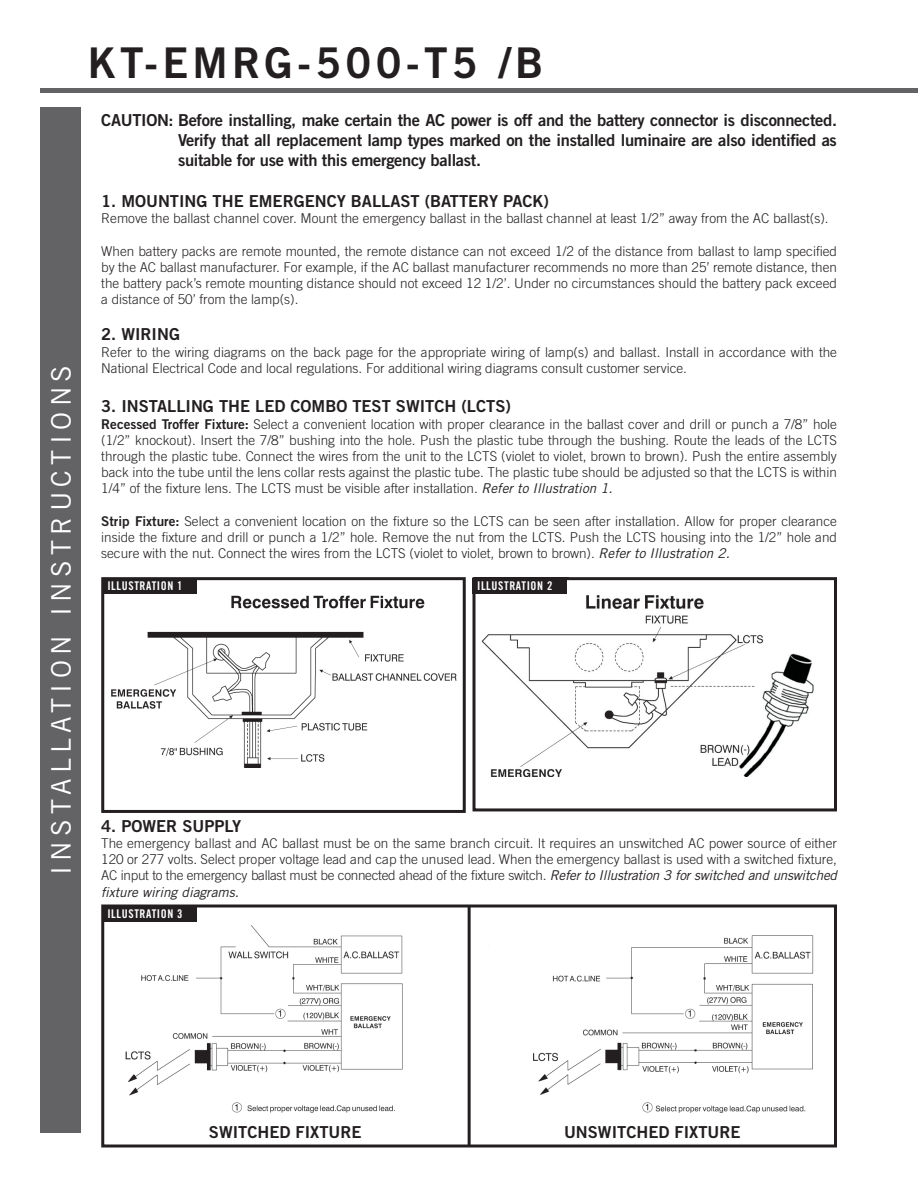
<style>
.page{position:relative;width:918px;height:1188px;background:#fff}
.page>*{position:absolute;margin:0;border:0;box-sizing:border-box;transform-origin:0 0}
.t1{font:42.3px "Trade Gothic Bold Two";letter-spacing:.1em;color:#231f20}
.t2{font:27px "Trade Gothic";letter-spacing:.2em;color:#fff}
.t3{font:16.5px/19.8px "Trade Gothic Bold Two";color:#231f20;text-align:justify}
.t4{font:300 13.5px/16.2px "Trade Gothic";color:#231f20;text-align:justify}
.t5{font:12px "Trade Gothic Bold Cond Twenty";letter-spacing:.05em;color:#fff}
.s1{font-family:"Trade Gothic Bold Two";font-weight:400}
.s2{font-weight:400;font-style:italic}
</style>
<div class="page">
<img style="left:111px;top:595px;width:346px;height:173px">
<img style="left:481px;top:595px;width:333px;height:182px">
<div style="left:472px;top:577px;width:365px;height:234px;border:3px solid #231f20"></div>
<hr style="left:474px;top:577px;width:94px;height:1px;background:#231f20">
<div style="left:101px;top:577px;width:365px;height:236px;border:3px solid #231f20"></div>
<div style="left:40px;top:107px;width:41px;height:1026px;background:#636366"></div>
<hr style="left:40px;top:88px;width:878px;height:4px;background:#636366">
<img style="left:125px;top:922px;width:689px;height:195px">
<div style="left:101px;top:904px;width:736px;height:244px;border:3px solid #231f20"></div>
<div style="left:103px;top:906px;width:94px;height:16px;background:#231f20"></div>
<hr style="left:468px;top:907px;width:3px;height:240px;background:#231f20">
<div style="left:103px;top:578px;width:94px;height:16px;background:#231f20"></div>
<div style="left:472px;top:578px;width:95px;height:16px;background:#231f20"></div>
<p class="t2" style="left:45px;top:875px;width:512px;rotate:-90deg">INSTALLATION INSTRUCTIONS</p>
<p class="t1" style="left:88px;top:37px;width:457px">KT-EMRG-500-T5 /B</p>
<p class="t3" style="left:178px;top:110px;width:661px;text-indent:-77px">CAUTION: Before installing, make certain the AC power is off and the battery connector is disconnected.<br>Verify that all replacement lamp types marked on the installed luminaire are also identified as suitable for use with this emergency ballast.</p>
<p class="t3" style="left:101px;top:191px;width:449px">1. MOUNTING THE EMERGENCY BALLAST (BATTERY PACK)</p>
<p class="t4" style="left:101px;top:210px;width:729px">Remove the ballast channel cover. Mount the emergency ballast in the ballast channel at least 1/2” away from the AC ballast(s).</p>
<p class="t4" style="left:101px;top:243px;width:737px">When battery packs are remote mounted, the remote distance can not exceed 1/2 of the distance from ballast to lamp specified by the AC ballast manufacturer. For example, if the AC ballast manufacturer recommends no more than 25’ remote distance, then the battery pack’s remote mounting distance should not exceed 12 1/2’. Under no circumstances should the battery pack exceed a distance of 50’ from the lamp(s).</p>
<p class="t3" style="left:101px;top:324px;width:80px">2. WIRING</p>
<p class="t4" style="left:101px;top:343px;width:737px">Refer to the wiring diagrams on the back page for the appropriate wiring of lamp(s) and ballast. Install in accordance with the<br>National Electrical Code and local regulations. For additional wiring diagrams consult customer service.</p>
<p class="t3" style="left:101px;top:396px;width:411px">3. INSTALLING THE LED COMBO TEST SWITCH (LCTS)</p>
<p class="t4" style="left:101px;top:415px;width:737px"><span class="s1">Recessed Troffer Fixture:</span> Select a convenient location with proper clearance in the ballast cover and drill or punch a 7/8” hole (1/2” knockout). Insert the 7/8” bushing into the hole. Push the plastic tube through the bushing. Route the leads of the LCTS through the plastic tube. Connect the wires from the unit to the LCTS (violet to violet, brown to brown). Push the entire assembly back into the tube until the lens collar rests against the plastic tube. The plastic tube should be adjusted so that the LCTS is within 1/4” of the fixture lens. The LCTS must be visible after installation. <span class="s2">Refer to Illustration 1.</span></p>
<p class="t4" style="left:101px;top:513px;width:737px"><span class="s1">Strip Fixture:</span> Select a convenient location on the fixture so the LCTS can be seen after installation. Allow for proper clearance inside the fixture and drill or punch a 1/2” hole. Remove the nut from the LCTS. Push the LCTS housing into the 1/2” hole and secure with the nut. Connect the wires from the LCTS (violet to violet, brown to brown). <span class="s2">Refer to Illustration 2.</span></p>
<p class="t5" style="left:107px;top:578px;width:77px">ILLUSTRATION 1</p>
<p class="t5" style="left:477px;top:578px;width:77px">ILLUSTRATION 2</p>
<p class="t3" style="left:101px;top:816px;width:142px">4. POWER SUPPLY</p>
<p class="t4" style="left:101px;top:835px;width:737px">The emergency ballast and AC ballast must be on the same branch circuit. It requires an unswitched AC power source of either 120 or 277 volts. Select proper voltage lead and cap the unused lead. When the emergency ballast is used with a switched fixture, AC input to the emergency ballast must be connected ahead of the fixture switch. <span class="s2">Refer to Illustration 3 for switched and unswitched fixture wiring diagrams.</span></p>
<p class="t5" style="left:107px;top:907px;width:77px">ILLUSTRATION 3</p>
<p class="t3" style="left:209px;top:1121px;width:154px">SWITCHED FIXTURE</p>
<p class="t3" style="left:564px;top:1121px;width:178px">UNSWITCHED FIXTURE</p>
</div>
